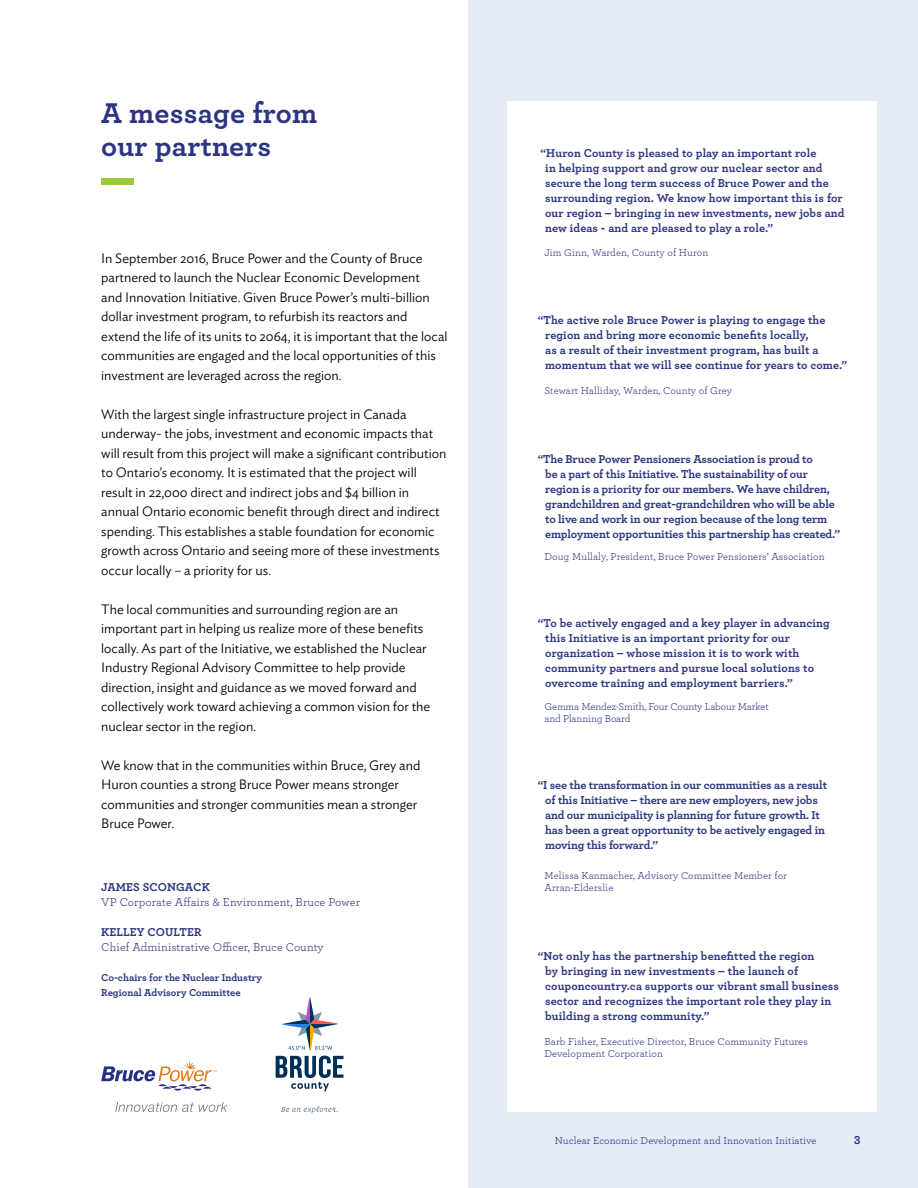
<style>
.page{position:relative;width:918px;height:1188px;background:#fff}
.page>*{position:absolute;margin:0;border:0;box-sizing:border-box;transform-origin:0 0}
.t1{font:700 30px/33px "Archer";letter-spacing:.01em;color:#2d3481}
.t2{font:300 13.5px/19.5px "Ideal Sans";color:#000}
.t3{font:700 12px/15px "Archer";letter-spacing:.005em;color:#2d3481}
.t4{font:12px "Archer";letter-spacing:.01em;color:#2d3481}
.t5{font:700 12px "Archer";color:#212e84}
.t6{font:10.5px/12px "Archer";letter-spacing:.01em;color:#2d3481}
.t7{font:10.5px/12px "Archer";letter-spacing:-.01em;color:#2d3481}
.t8{font:700 10.5px/15px "Archer";color:#2d3481}
.t9{font:10.5px "Archer";letter-spacing:.01em;color:#212e84}
</style>
<div class="page">
<div style="left:468px;top:0;width:450px;height:1188px;background:#e4ebf4"></div>
<div style="left:101px;top:179px;width:32px;height:6px;background:#99ca3c"></div>
<svg style="left:101px;top:1062px;width:116px;height:29px"></svg>
<svg style="left:115px;top:1102px;width:113px;height:10px"></svg>
<svg style="left:281px;top:1106px;width:57px;height:7px"></svg>
<svg style="left:276px;top:997px;width:68px;height:94px"></svg>
<div style="left:507px;top:101px;width:370px;height:1011px;background:#fff"></div>
<h1 class="t1" style="left:101px;top:95px;width:217px">A message from our partners</h1>
<p class="t2" style="left:101px;top:247px;width:348px">In September 2016, Bruce Power and the County of Bruce partnered to launch the Nuclear Economic Development<br>and Innovation Initiative. Given Bruce Power’s multi-billion dollar investment program, to refurbish its reactors and extend the life of its units to 2064, it is important that the local communities are engaged and the local opportunities of this investment are leveraged across the region.</p>
<p class="t2" style="left:101px;top:403px;width:347px">With the largest single infrastructure project in Canada underway- the jobs, investment and economic impacts that will result from this project will make a significant contribution to Ontario’s economy. It is estimated that the project will result in 22,000 direct and indirect jobs and $4 billion in annual Ontario economic benefit through direct and indirect spending. This establishes a stable foundation for economic growth across Ontario and seeing more of these investments occur locally – a priority for us.</p>
<p class="t2" style="left:101px;top:598px;width:331px">The local communities and surrounding region are an important part in helping us realize more of these benefits locally. As part of the Initiative, we established the Nuclear Industry Regional Advisory Committee to help provide direction, insight and guidance as we moved forward and collectively work toward achieving a common vision for the nuclear sector in the region.</p>
<p class="t2" style="left:101px;top:754px;width:321px">We know that in the communities within Bruce, Grey and Huron counties a strong Bruce Power means stronger communities and stronger communities mean a stronger Bruce Power.</p>
<p class="t3" style="left:101px;top:878px;width:110px">JAMES SCONGACK</p>
<p class="t4" style="left:101px;top:893px;width:260px">VP Corporate Affairs &amp; Environment, Bruce Power</p>
<p class="t3" style="left:101px;top:923px;width:102px">KELLEY COULTER</p>
<p class="t4" style="left:101px;top:938px;width:224px">Chief Administrative Officer, Bruce County</p>
<p class="t8" style="left:101px;top:969px;width:162px">Co-chairs for the Nuclear Industry<br>Regional Advisory Committee</p>
<p class="t3" style="left:545px;top:145px;width:301px;text-indent:-5px">“Huron County is pleased to play an important role<br>in helping support and grow our nuclear sector and secure the long term success of Bruce Power and the surrounding region. We know how important this is for our region – bringing in new investments, new jobs and new ideas - and are pleased to play a role.”</p>
<p class="t6" style="left:544px;top:246px;width:165px">Jim Ginn, Warden, County of Huron</p>
<p class="t3" style="left:545px;top:312px;width:303px;text-indent:-8px">“The active role Bruce Power is playing to engage the region and bring more economic benefits locally,<br>as a result of their investment program, has built a momentum that we will see continue for years to come.”</p>
<p class="t6" style="left:544px;top:384px;width:189px">Stewart Halliday, Warden, County of Grey</p>
<p class="t3" style="left:545px;top:451px;width:296px;text-indent:-8px">“The Bruce Power Pensioners Association is proud to<br>be a part of this Initiative. The sustainability of our region is a priority for our members. We have children, grandchildren and great-grandchildren who will be able to live and work in our region because of the long term employment opportunities this partnership has created.”</p>
<p class="t6" style="left:544px;top:550px;width:282px">Doug Mullaly, President, Bruce Power Pensioners’ Association</p>
<p class="t3" style="left:545px;top:615px;width:286px;text-indent:-8px">“To be actively engaged and a key player in advancing this Initiative is an important priority for our organization – whose mission it is to work with community partners and pursue local solutions to overcome training and employment barriers.”</p>
<p class="t7" style="left:544px;top:700px;width:226px">Gemma Mendez-Smith, Four County Labour Market and Planning Board</p>
<p class="t3" style="left:545px;top:777px;width:283px;text-indent:-8px">“I see the transformation in our communities as a result of this Initiative – there are new employers, new jobs and our municipality is planning for future growth. It has been a great opportunity to be actively engaged in moving this forward.”</p>
<p class="t6" style="left:544px;top:869px;width:244px">Melissa Kanmacher, Advisory Committee Member for<br>Arran-Elderslie</p>
<p class="t3" style="left:545px;top:948px;width:295px;text-indent:-8px">“Not only has the partnership benefitted the region<br>by bringing in new investments – the launch of couponcountry.ca supports our vibrant small business sector and recognizes the important role they play in building a strong community.”</p>
<p class="t6" style="left:544px;top:1035px;width:265px">Barb Fisher, Executive Director, Bruce Community Futures<br>Development Corporation</p>
<p class="t9" style="left:555px;top:1133px;width:263px">Nuclear Economic Development and Innovation Initiative</p>
<p class="t5" style="left:854px;top:1130px;width:8px">3</p>
</div>
